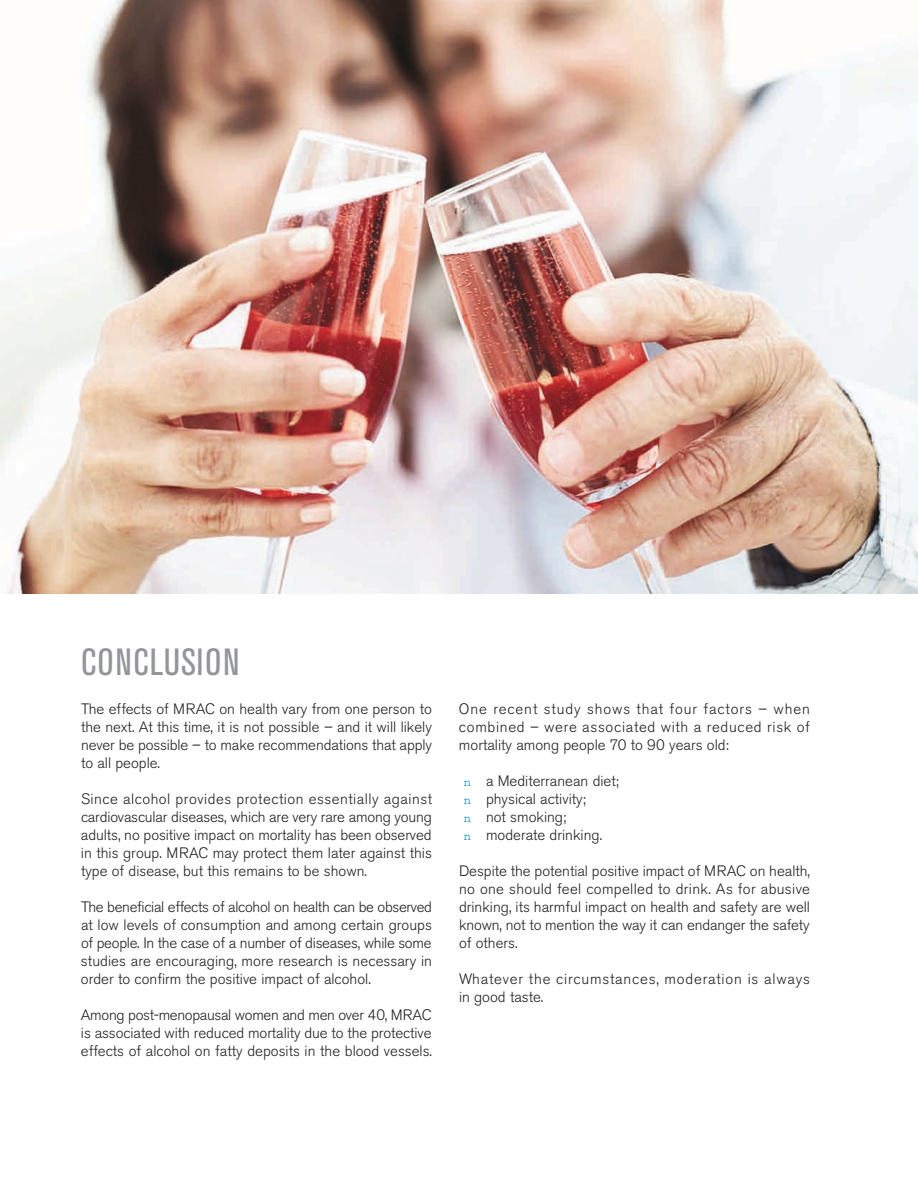
<style>
.page{position:relative;width:918px;height:1188px;background:#fff}
.page>*{position:absolute;margin:0;border:0;box-sizing:border-box;transform-origin:0 0}
.t1{font:condensed 37.5px "Akzidenz Grotesk BE";letter-spacing:.02em;color:#939598}
.t2{font:300 15px/18px "Akzidenz Grotesk BE";color:#231f20;text-align:justify}
.t3{font:300 15px/18px "Akzidenz Grotesk BE";letter-spacing:.05em;color:#231f20}
.s1{font-family:"Courier";font-weight:400;font-size:12px;color:#007ac0}
</style>
<div class="page">
<img style="left:0;top:0;width:918px;height:594px">
<h1 class="t1" style="left:81px;top:649px;width:160px">CONCLUSION</h1>
<p class="t2" style="left:81px;top:701px;width:353px">The effects of MRAC on health vary from one person to the next. At this time, it is not possible – and it will likely never be possible – to make recommendations that apply to all people.</p>
<p class="t2" style="left:81px;top:791px;width:353px">Since alcohol provides protection essentially against cardiovascular diseases, which are very rare among young adults, no positive impact on mortality has been observed in this group. MRAC may protect them later against this type of disease, but this remains to be shown.</p>
<p class="t2" style="left:81px;top:899px;width:353px">The beneficial effects of alcohol on health can be observed at low levels of consumption and among certain groups of people. In the case of a number of diseases, while some studies are encouraging, more research is necessary in order to confirm the positive impact of alcohol.</p>
<p class="t2" style="left:81px;top:1007px;width:353px">Among post-menopausal women and men over 40, MRAC is associated with reduced mortality due to the protective effects of alcohol on fatty deposits in the blood vessels.</p>
<p class="t2" style="left:459px;top:701px;width:353px">One recent study shows that four factors – when combined – were associated with a reduced risk of mortality among people 70 to 90 years old:</p>
<p class="t2" style="left:464px;top:773px;width:156px;text-align:left"><span class="s1">n</span> a Mediterranean diet; <span class="s1">n</span> physical activity;<br><span class="s1">n</span> not smoking;<br><span class="s1">n</span> moderate drinking.</p>
<p class="t2" style="left:459px;top:863px;width:353px">Despite the potential positive impact of MRAC on health, no one should feel compelled to drink. As for abusive drinking, its harmful impact on health and safety are well known, not to mention the way it can endanger the safety of others.</p>
<p class="t3" style="left:459px;top:971px;width:352px">Whatever the circumstances, moderation is always in good taste.</p>
</div>
